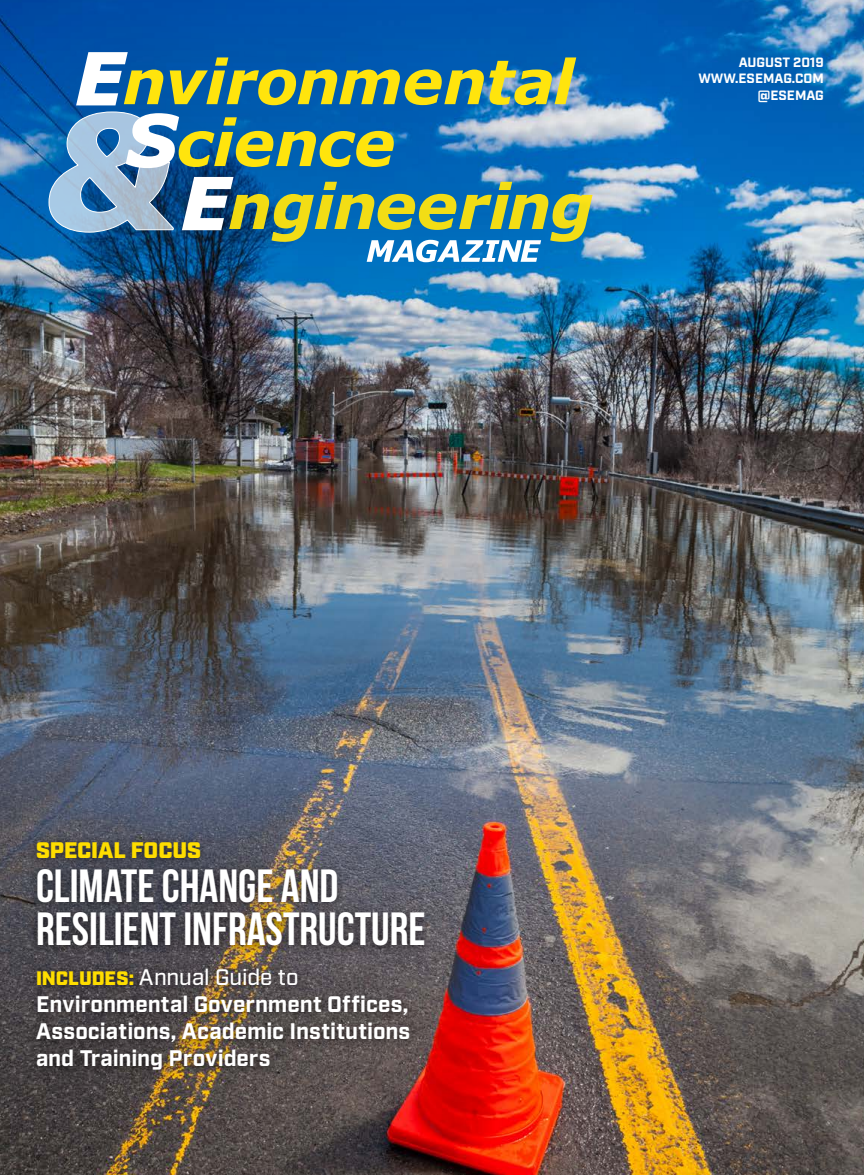
<style>
.page{position:relative;width:864px;height:1175px;background:#fff}
.page>*{position:absolute;margin:0;border:0;box-sizing:border-box;transform-origin:0 0}
.t1{font:700 46.5px/43.5px "Bebas Neue";color:#fff}
.t2{font:700 22.5px/27px "Industry";color:#fff}
.t3{font:900 22.5px "Industry";color:#fedd00}
.t4{font:700 13.5px/16.2px "Industry";color:#fff;text-align:right}
.s1{font-weight:900;font-size:19.5px;color:#fedd00}
.s2{font-weight:500}
</style>
<div class="page">
<img style="left:0;top:0;width:864px;height:1174px">
<img style="left:22px;top:968px;width:424px;height:121px">
<img style="left:22px;top:826px;width:842px;height:142px">
<img style="left:0;top:0;width:759px;height:429px">
<svg style="left:76px;top:52px;width:87px;height:53px"></svg>
<svg style="left:170px;top:57px;width:406px;height:48px;background:#6f966c"></svg>
<svg style="left:49px;top:112px;width:544px;height:150px;background:#568ea0"></svg>
<p class="t4" style="left:698px;top:55px;width:127px">AUGUST 2019<br>WWW.ESEMAG.COM @ESEMAG</p>
<p class="t3" style="left:36px;top:837px;width:167px">SPECIAL FOCUS</p>
<h1 class="t1" style="left:36px;top:863px;width:391px">CLIMATE CHANGE AND<br>RESILIENT INFRASTRUCTURE</h1>
<p class="t2" style="left:36px;top:965px;width:376px"><span class="s1">INCLUDES:</span> <span class="s2">Annual Guide to<br></span>Environmental Government Offices,<br>Associations, Academic Institutions and Training Providers</p>
</div>
